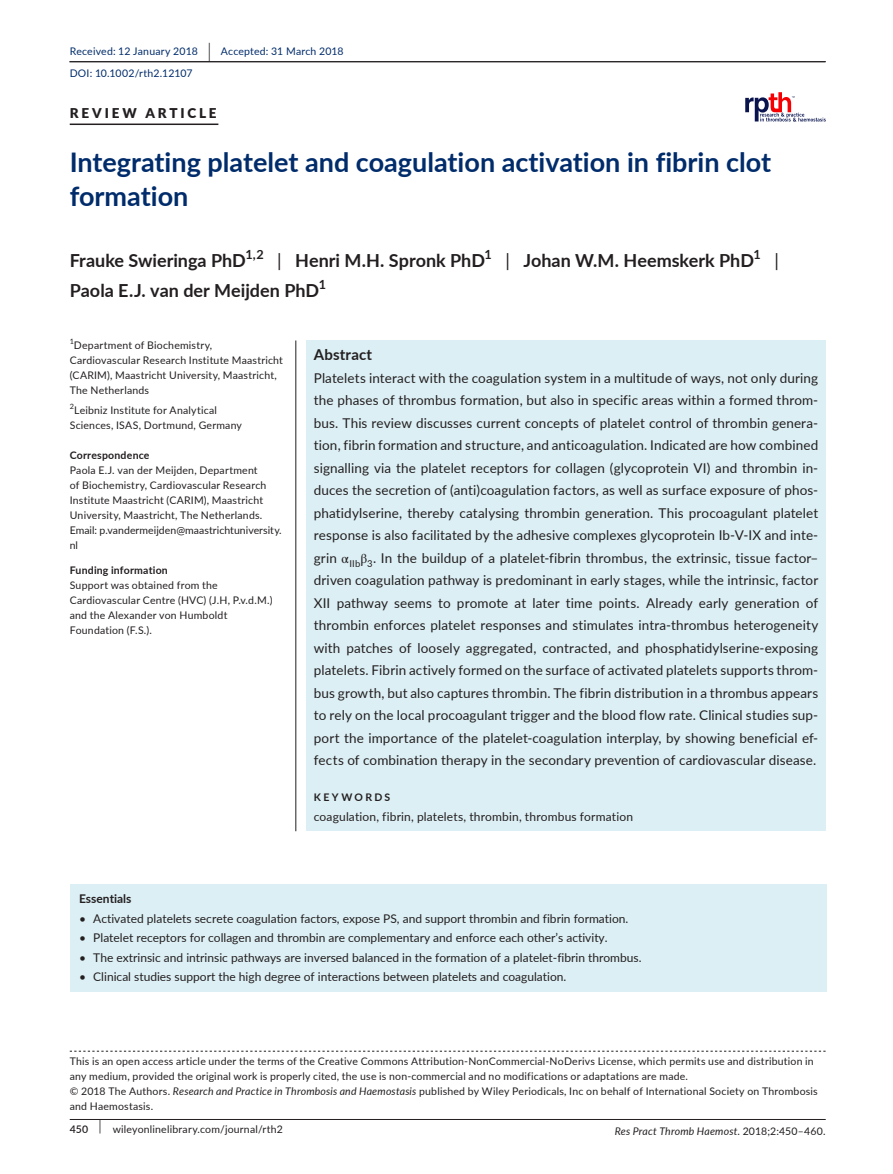
<style>
.page{position:relative;width:893px;height:1174px;background:#fff}
.page>*{position:absolute;margin:0;border:0;box-sizing:border-box;transform-origin:0 0}
.t1{font:700 27px/34.5px "Lato";color:#002c6b}
.t2{font:700 18px "Lato";color:#231f20}
.t3{font:18px "Lato";color:#231f20}
.t4{font:700 15px "Lato";letter-spacing:.015em;color:#231f20}
.t5{font:13.5px/22.5px "Lato";letter-spacing:.01em;color:#231f20;text-align:justify}
.t6{font:900 13.5px "Lato";letter-spacing:.21em;color:#231f20}
.t7{font:700 12.6px "Lato";color:#231f20}
.t8{font:12px "Lato";color:#231f20}
.t9{font:700 12px "Lato";color:#231f20}
.t10{font:10.5px/15px "Lato";letter-spacing:.02em;color:#231f20}
.t11{font:10.5px/21.8px "Lato";letter-spacing:.015em;color:#002c6b}
.t12{font:italic 10.5px "Lato";letter-spacing:.02em;color:#231f20}
.t13{font:700 10.5px "Lato";letter-spacing:.02em;color:#231f20}
.t14{font:700 10.5px "Lato";letter-spacing:.22em;color:#231f20}
.t15{font:7.35px "Lato";color:#231f20}
.s1{font-size:19.65px;color:#231f20}
.s2{font-weight:400}
.s3{font-family:"STIX"}
.s4{font-style:italic}
.s5{font-weight:600}
.s6{font-style:normal}
</style>
<div class="page">
<hr style="left:70px;top:1119px;width:756px;height:1px;background:#231f20">
<svg style="left:745px;top:92px;width:81px;height:30px"></svg>
<hr style="left:69px;top:61px;width:756px;height:1px;background:#231f20">
<div style="left:70px;top:884px;width:756px;height:30px;background:#dceff4"></div>
<div style="left:70px;top:903px;width:756px;height:31px;background:#dceff4"></div>
<div style="left:70px;top:922px;width:756px;height:31px;background:#dceff4"></div>
<div style="left:70px;top:942px;width:756px;height:31px;background:#dceff4"></div>
<div style="left:70px;top:961px;width:756px;height:31px;background:#dceff4"></div>
<hr style="left:70px;top:61px;width:756px;height:1px;background:#231f20">
<hr style="left:70px;top:123px;width:148px;height:2px;background:#231f20">
<svg style="left:70px;top:1050px;width:756px;height:1px"></svg>
<div style="left:306px;top:340px;width:520px;height:491px;background:#dceff4"></div>
<hr style="left:295px;top:340px;width:1px;height:491px;background:#231f20">
<p class="t11" style="left:70px;top:40px;width:275px">Received: 12 January 2018 <span class="s1">|</span> Accepted: 31 March 2018<br>DOI: 10.1002/rth2.12107</p>
<p class="t6" style="left:70px;top:102px;width:148px">REVIEW ARTICLE</p>
<h1 class="t1" style="left:70px;top:143px;width:703px">Integrating platelet and coagulation activation in fibrin clot formation</h1>
<h2 class="t2" style="left:70px;top:247px;width:178px">Frauke Swieringa PhD</h2>
<p class="t7" style="left:245px;top:245px;width:20px">1,2</p>
<h2 class="t2" style="left:277px;top:247px;width:209px"><span class="s2">|</span> Henri M.H. Spronk PhD</h2>
<p class="t7" style="left:485px;top:245px;width:9px">1</p>
<h2 class="t2" style="left:505px;top:247px;width:250px"><span class="s2">|</span> Johan W.M. Heemskerk PhD</h2>
<p class="t7" style="left:754px;top:245px;width:9px">1</p>
<h2 class="t3" style="left:774px;top:247px;width:6px">|</h2>
<h2 class="t2" style="left:70px;top:277px;width:251px">Paola E.J. van der Meijden PhD</h2>
<p class="t7" style="left:319px;top:275px;width:9px">1</p>
<p class="t15" style="left:70px;top:336px;width:6px">1</p>
<p class="t10" style="left:70px;top:337px;width:215px;text-indent:4px">Department of Biochemistry, Cardiovascular Research Institute Maastricht (CARIM), Maastricht University, Maastricht, The Netherlands</p>
<p class="t10" style="left:70px;top:402px;width:174px"><sup>2</sup>Leibniz Institute for Analytical<br>Sciences, ISAS, Dortmund, Germany</p>
<p class="t13" style="left:70px;top:448px;width:81px">Correspondence</p>
<p class="t10" style="left:70px;top:462px;width:214px">Paola E.J. van der Meijden, Department<br>of Biochemistry, Cardiovascular Research Institute Maastricht (CARIM), Maastricht University, Maastricht, The Netherlands.<br>Email: p.vandermeijden@maastrichtuniversity. nl</p>
<p class="t13" style="left:70px;top:562px;width:100px">Funding information</p>
<p class="t10" style="left:70px;top:577px;width:204px">Support was obtained from the<br>Cardiovascular Centre (HVC) (J.H, P.v.d.M.) and the Alexander von Humboldt<br>Foundation (F.S.).</p>
<p class="t4" style="left:314px;top:343px;width:60px">Abstract</p>
<p class="t5" style="left:314px;top:366px;width:506px">Platelets interact with the coagulation system in a multitude of ways, not only during the phases of thrombus formation, but also in specific areas within a formed throm&shy;bus. This review discusses current concepts of platelet control of thrombin genera&shy;tion, fibrin formation and structure, and anticoagulation. Indicated are how combined signalling via the platelet receptors for collagen (glycoprotein VI) and thrombin in&shy;duces the secretion of (anti)coagulation factors, as well as surface exposure of phos&shy;phatidylserine, thereby catalysing thrombin generation. This procoagulant platelet response is also facilitated by the adhesive complexes glycoprotein Ib-V-IX and inte&shy;grin <span class="s3">α</span><sub>IIb</sub><span class="s3">β</span><sub>3</sub>. In the buildup of a platelet-fibrin thrombus, the extrinsic, tissue factor– driven coagulation pathway is predominant in early stages, while the intrinsic, factor XII pathway seems to promote at later time points. Already early generation of thrombin enforces platelet responses and stimulates intra-thrombus heterogeneity with patches of loosely aggregated, contracted, and phosphatidylserine-exposing platelets. Fibrin actively formed on the surface of activated platelets supports throm&shy;bus growth, but also captures thrombin. The fibrin distribution in a thrombus appears to rely on the local procoagulant trigger and the blood flow rate. Clinical studies sup&shy;port the importance of the platelet-coagulation interplay, by showing beneficial ef&shy;fects of combination therapy in the secondary prevention of cardiovascular disease.</p>
<p class="t14" style="left:314px;top:789px;width:78px">KEYWORDS</p>
<p class="t8" style="left:314px;top:807px;width:321px">coagulation, fibrin, platelets, thrombin, thrombus formation</p>
<p class="t9" style="left:79px;top:889px;width:54px">Essentials</p>
<p class="t8" style="left:79px;top:909px;width:551px">• Activated platelets secrete coagulation factors, expose PS, and support thrombin and fibrin formation.</p>
<p class="t8" style="left:79px;top:929px;width:530px">• Platelet receptors for collagen and thrombin are complementary and enforce each other’s activity.</p>
<p class="t8" style="left:79px;top:948px;width:564px">• The extrinsic and intrinsic pathways are inversed balanced in the formation of a platelet-fibrin thrombus.</p>
<p class="t8" style="left:79px;top:968px;width:489px">• Clinical studies support the high degree of interactions between platelets and coagulation.</p>
<p class="t10" style="left:70px;top:1053px;width:749px">This is an open access article under the terms of the Creative Commons Attribution-NonCommercial-NoDerivs License, which permits use and distribution in any medium, provided the original work is properly cited, the use is non-commercial and no modifications or adaptations are made.<br>© 2018 The Authors. <span class="s4">Research and Practice in Thrombosis and Haemostasis</span> published by Wiley Periodicals, Inc on behalf of International Society on Thrombosis and Haemostasis.</p>
<p class="t10" style="left:70px;top:1121px;width:215px"><span class="s5">450</span> <sup>|</sup> wileyonlinelibrary.com/journal/rth2</p>
<p class="t12" style="left:615px;top:1123px;width:213px">Res Pract Thromb Haemost. <span class="s6">2018;2:450–460.</span></p>
</div>
